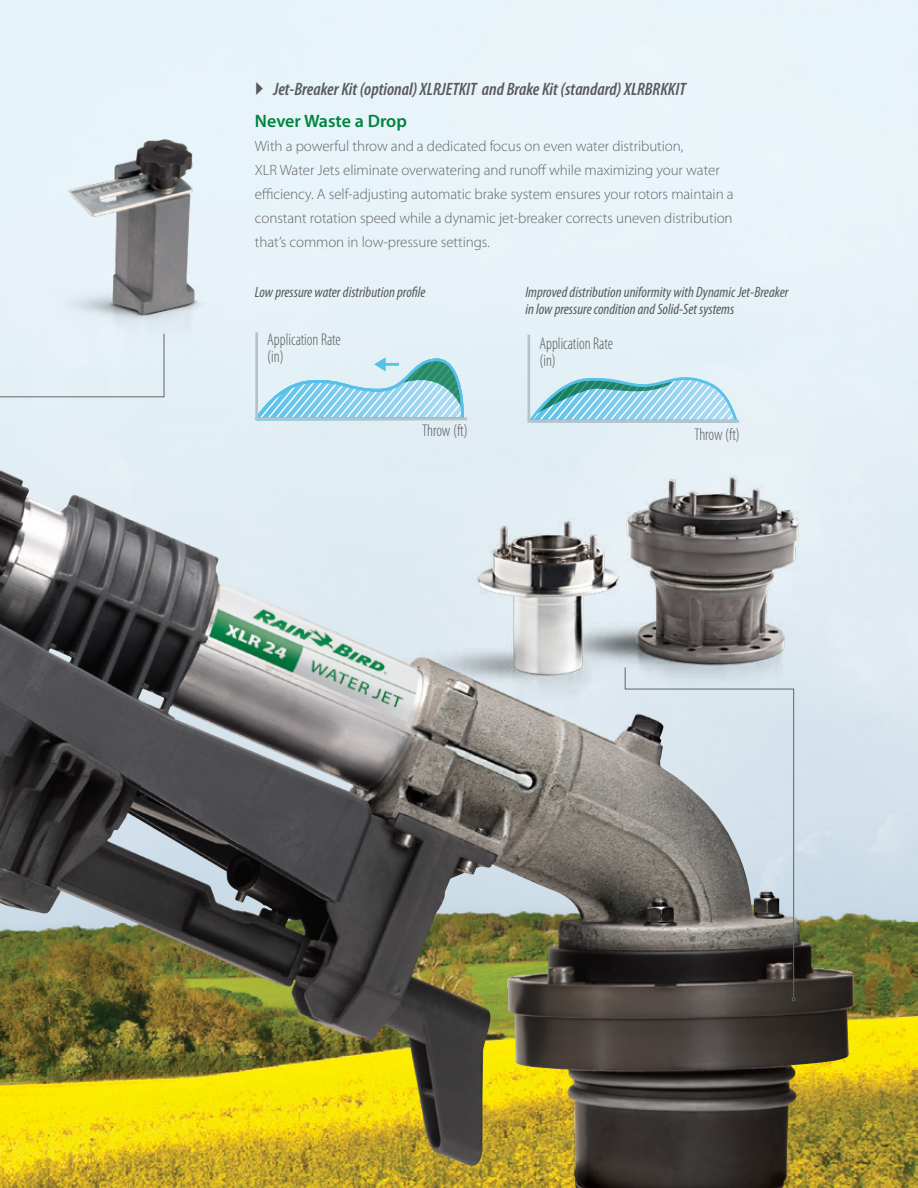
<style>
.page{position:relative;width:918px;height:1188px;background:#fff}
.page>*{position:absolute;margin:0;border:0;box-sizing:border-box;transform-origin:0 0}
.t1{font:italic 600 condensed 18px "Myriad Pro";color:#58595b}
.t2{font:600 18px "Myriad Pro";color:#00833e}
.t3{font:300 condensed 17.1px/17.5px "Myriad Pro";color:#58595b;scale:.94 1}
.t4{font:300 15px/24px "Myriad Pro";letter-spacing:-.005em;color:#636466}
.t5{font:italic condensed 15px/16.5px "Myriad Pro";color:#58595b}
</style>
<div class="page">
<img style="left:0;top:0;width:918px;height:1188px">
<img style="left:0;top:864px;width:854px;height:324px">
<div style="left:0;top:353px;width:165px;height:87px;background:#e2eff5"></div>
<div style="left:0;top:86px;width:312px;height:267px;background:#e7f3f9"></div>
<img style="left:67px;top:140px;width:128px;height:174px">
<svg style="left:254px;top:329px;width:216px;height:93px;background:#bfe1ec"></svg>
<svg style="left:526px;top:332px;width:216px;height:92px;background:#c2e1ec"></svg>
<img style="left:377px;top:459px;width:516px;height:292px">
<svg style="left:624px;top:667px;width:170px;height:332px;background:#979a9c"></svg>
<svg style="left:792px;top:997px;width:4px;height:4px"></svg>
<svg style="left:256px;top:82px;width:26px;height:14px"></svg>
<p class="t1" style="left:273px;top:80px;width:414px">Jet-Breaker Kit (optional) XLRJETKIT and Brake Kit (standard) XLRBRKKIT</p>
<p class="t2" style="left:255px;top:111px;width:154px">Never Waste a Drop</p>
<p class="t4" style="left:255px;top:134px;width:480px">With a powerful throw and a dedicated focus on even water distribution,<br>XLR Water Jets eliminate overwatering and runoff while maximizing your water efficiency. A self‑adjusting automatic brake system ensures your rotors maintain a constant rotation speed while a dynamic jet-breaker corrects uneven distribution that’s common in low‑pressure settings.</p>
<p class="t3" style="left:539px;top:214px;width:80px">Application Rate</p>
<p class="t5" style="left:255px;top:284px;width:172px">Low pressure water distribution profile</p>
<p class="t5" style="left:525px;top:284px;width:265px">Improved distribution uniformity with Dynamic Jet-Breaker in low pressure condition and Solid-Set systems</p>
<p class="t3" style="left:694px;top:305px;width:50px">Throw (ft)</p>
<p class="t3" style="left:267px;top:331px;width:80px">Application Rate (in)</p>
<p class="t3" style="left:539px;top:335px;width:80px">Application Rate (in)</p>
<p class="t3" style="left:422px;top:422px;width:50px">Throw (ft)</p>
<p class="t3" style="left:694px;top:426px;width:50px">Throw (ft)</p>
</div>
